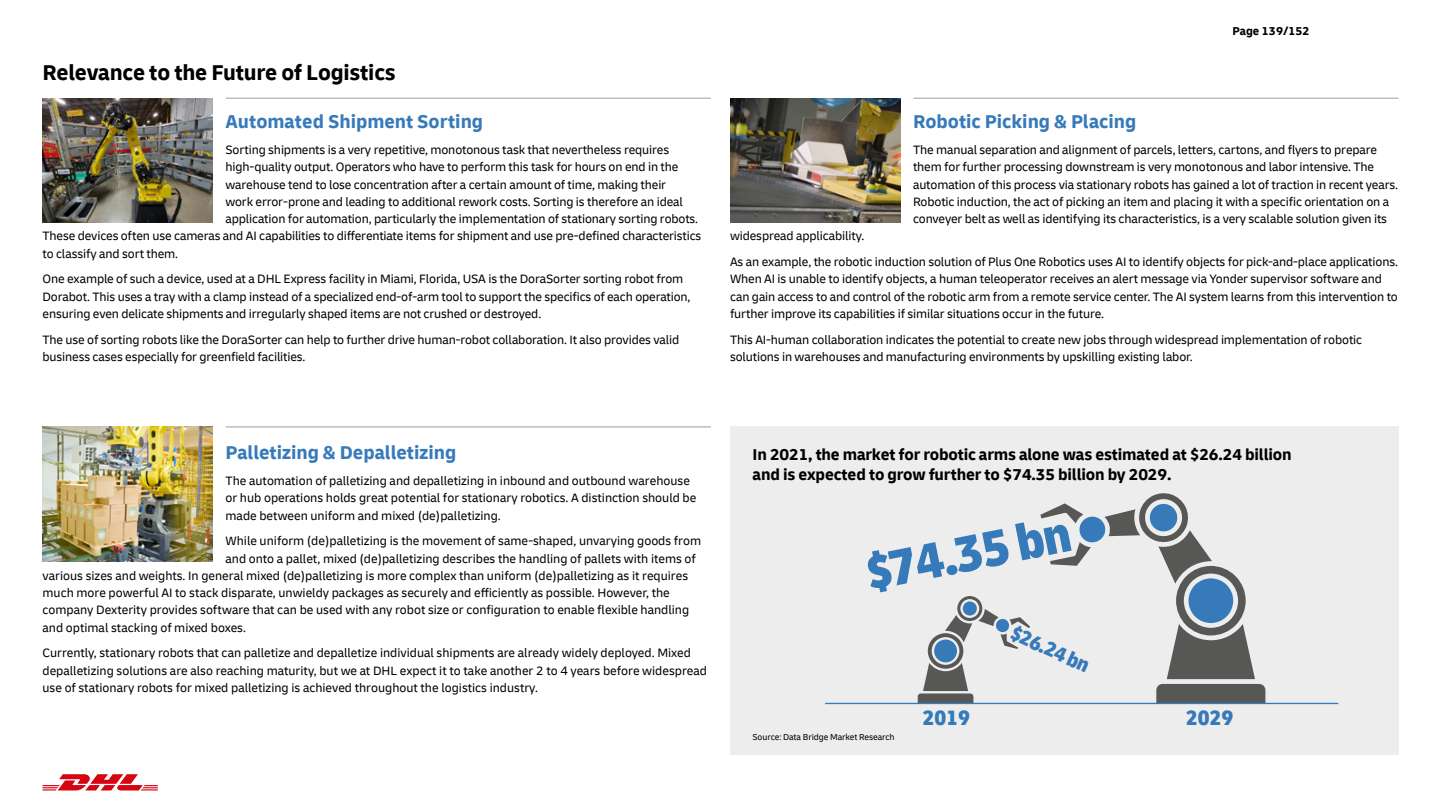
<style>
.page{position:relative;width:1441px;height:810px;background:#fff}
.page>*{position:absolute;margin:0;border:0;box-sizing:border-box;transform-origin:0 0}
.Body_Copy_9_14pt{font:900 condensed 52.8px "Delivery";color:#367aba}
.t1{font:700 22.5px "Delivery";letter-spacing:-.01em;color:#000}
.Copy_text_for_tables{font:900 condensed 21.9px "Delivery";color:#367aba}
.Body_Copy_9_14pt-2{font:900 condensed 21.3px "Delivery";color:#367aba}
.Body_Copy_9_14pt-3{font:700 19.5px "Delivery";color:#367aba}
.Body_Copy_9_14pt-4{font:700 16.5px/19.8px "Delivery";letter-spacing:-.01em;color:#000}
.Body_Copy_9_14pt-5{font:12.75px/17.2px "Delivery";letter-spacing:-.01em;color:#000}
.t2{font:700 12px "Delivery";color:#000}
.t3{font:9px "Delivery";letter-spacing:-.01em;color:#000}
</style>
<div class="page">
<img style="left:43px;top:98px;width:170px;height:125px">
<img style="left:43px;top:427px;width:170px;height:135px">
<hr style="left:226px;top:98px;width:484px;height:1px;background:#9d9d9c">
<hr style="left:226px;top:427px;width:484px;height:1px;background:#9d9d9c">
<hr style="left:913px;top:98px;width:484px;height:1px;background:#9d9d9c">
<img style="left:730px;top:98px;width:170px;height:125px">
<div style="left:730px;top:426px;width:667px;height:329px;background:#ededed"></div>
<svg style="left:917px;top:596px;width:112px;height:107px"></svg>
<svg style="left:1040px;top:493px;width:225px;height:210px"></svg>
<hr style="left:825px;top:703px;width:512px;height:1px;background:#367aba">
<svg style="left:43px;top:774px;width:115px;height:17px"></svg>
<p class="t1" style="left:43px;top:58px;width:354px">Relevance to the Future of Logistics</p>
<p class="Body_Copy_9_14pt-3" style="left:225px;top:110px;width:259px">Automated Shipment Sorting</p>
<p class="Body_Copy_9_14pt-5" style="left:225px;top:141px;width:445px">Sorting shipments is a very repetitive, monotonous task that nevertheless requires</p>
<p class="Body_Copy_9_14pt-5" style="left:225px;top:159px;width:454px">high-quality output. Operators who have to perform this task for hours on end in the</p>
<p class="Body_Copy_9_14pt-5" style="left:225px;top:176px;width:442px">warehouse tend to lose concentration after a certain amount of time, making their</p>
<p class="Body_Copy_9_14pt-5" style="left:225px;top:193px;width:459px">work error-prone and leading to additional rework costs. Sorting is therefore an ideal</p>
<p class="Body_Copy_9_14pt-5" style="left:225px;top:210px;width:474px">application for automation, particularly the implementation of stationary sorting robots.</p>
<p class="Body_Copy_9_14pt-5" style="left:43px;top:228px;width:660px">These devices often use cameras and AI capabilities to differentiate items for shipment and use pre-defined characteristics</p>
<p class="Body_Copy_9_14pt-5" style="left:43px;top:245px;width:137px">to classify and sort them.</p>
<p class="Body_Copy_9_14pt-5" style="left:43px;top:271px;width:649px">One example of such a device, used at a DHL Express facility in Miami, Florida, USA is the DoraSorter sorting robot from<br>Dorabot. This uses a tray with a clamp instead of a specialized end-of-arm tool to support the specifics of each operation, ensuring even delicate shipments and irregularly shaped items are not crushed or destroyed.</p>
<p class="Body_Copy_9_14pt-5" style="left:43px;top:331px;width:638px">The use of sorting robots like the DoraSorter can help to further drive human-robot collaboration. It also provides valid business cases especially for greenfield facilities.</p>
<p class="t2" style="left:1232px;top:23px;width:79px">Page 139/152</p>
<p class="Body_Copy_9_14pt-3" style="left:912px;top:110px;width:225px">Robotic Picking &amp; Placing</p>
<p class="Body_Copy_9_14pt-5" style="left:912px;top:141px;width:486px">The manual separation and alignment of parcels, letters, cartons, and flyers to prepare them for further processing downstream is very monotonous and labor intensive. The automation of this process via stationary robots has gained a lot of traction in recent years.<br>Robotic induction, the act of picking an item and placing it with a specific orientation on a conveyer belt as well as identifying its characteristics, is a very scalable solution given its</p>
<p class="Body_Copy_9_14pt-5" style="left:730px;top:228px;width:136px">widespread applicability.</p>
<p class="Body_Copy_9_14pt-5" style="left:730px;top:253px;width:669px">As an example, the robotic induction solution of Plus One Robotics uses AI to identify objects for pick-and-place applications.<br>When AI is unable to identify objects, a human teleoperator receives an alert message via Yonder supervisor software and can gain access to and control of the robotic arm from a remote service center. The AI system learns from this intervention to further improve its capabilities if similar situations occur in the future.</p>
<p class="Body_Copy_9_14pt-5" style="left:730px;top:331px;width:633px">This AI-human collaboration indicates the potential to create new jobs through widespread implementation of robotic solutions in warehouses and manufacturing environments by upskilling existing labor.</p>
<p class="Body_Copy_9_14pt-3" style="left:225px;top:441px;width:232px">Palletizing &amp; Depalletizing</p>
<p class="Body_Copy_9_14pt-5" style="left:225px;top:472px;width:472px">The automation of palletizing and depalletizing in inbound and outbound warehouse or hub operations holds great potential for stationary robotics. A distinction should be made between uniform and mixed (de)palletizing.</p>
<p class="Body_Copy_9_14pt-5" style="left:225px;top:532px;width:477px">While uniform (de)palletizing is the movement of same-shaped, unvarying goods from</p>
<p class="Body_Copy_9_14pt-5" style="left:225px;top:550px;width:471px">and onto a pallet, mixed (de)palletizing describes the handling of pallets with items of</p>
<p class="Body_Copy_9_14pt-5" style="left:43px;top:567px;width:647px">various sizes and weights. In general mixed (de)palletizing is more complex than uniform (de)palletizing as it requires</p>
<p class="Body_Copy_9_14pt-5" style="left:43px;top:584px;width:628px">much more powerful AI to stack disparate, unwieldy packages as securely and efficiently as possible. However, the</p>
<p class="Body_Copy_9_14pt-5" style="left:43px;top:601px;width:648px">company Dexterity provides software that can be used with any robot size or configuration to enable flexible handling</p>
<p class="Body_Copy_9_14pt-5" style="left:43px;top:619px;width:205px">and optimal stacking of mixed boxes.</p>
<p class="Body_Copy_9_14pt-5" style="left:43px;top:644px;width:666px">Currently, stationary robots that can palletize and depalletize individual shipments are already widely deployed. Mixed depalletizing solutions are also reaching maturity, but we at DHL expect it to take another 2 to 4 years before widespread use of stationary robots for mixed palletizing is achieved throughout the logistics industry.</p>
<p class="Body_Copy_9_14pt-4" style="left:752px;top:445px;width:540px">In 2021, the market for robotic arms alone was estimated at $26.24 billion and is expected to grow further to $74.35 billion by 2029.</p>
<p class="Body_Copy_9_14pt" style="left:859px;top:540px;width:210px;rotate:-11deg">$74.35 bn</p>
<p class="Body_Copy_9_14pt-2" style="left:1017px;top:619px;width:86px;rotate:25deg">$26.24 bn</p>
<p class="t3" style="left:752px;top:731px;width:143px">Source: Data Bridge Market Research</p>
<p class="Copy_text_for_tables" style="left:922px;top:704px;width:49px">2019</p>
<p class="Copy_text_for_tables" style="left:1185px;top:704px;width:49px">2029</p>
</div>
